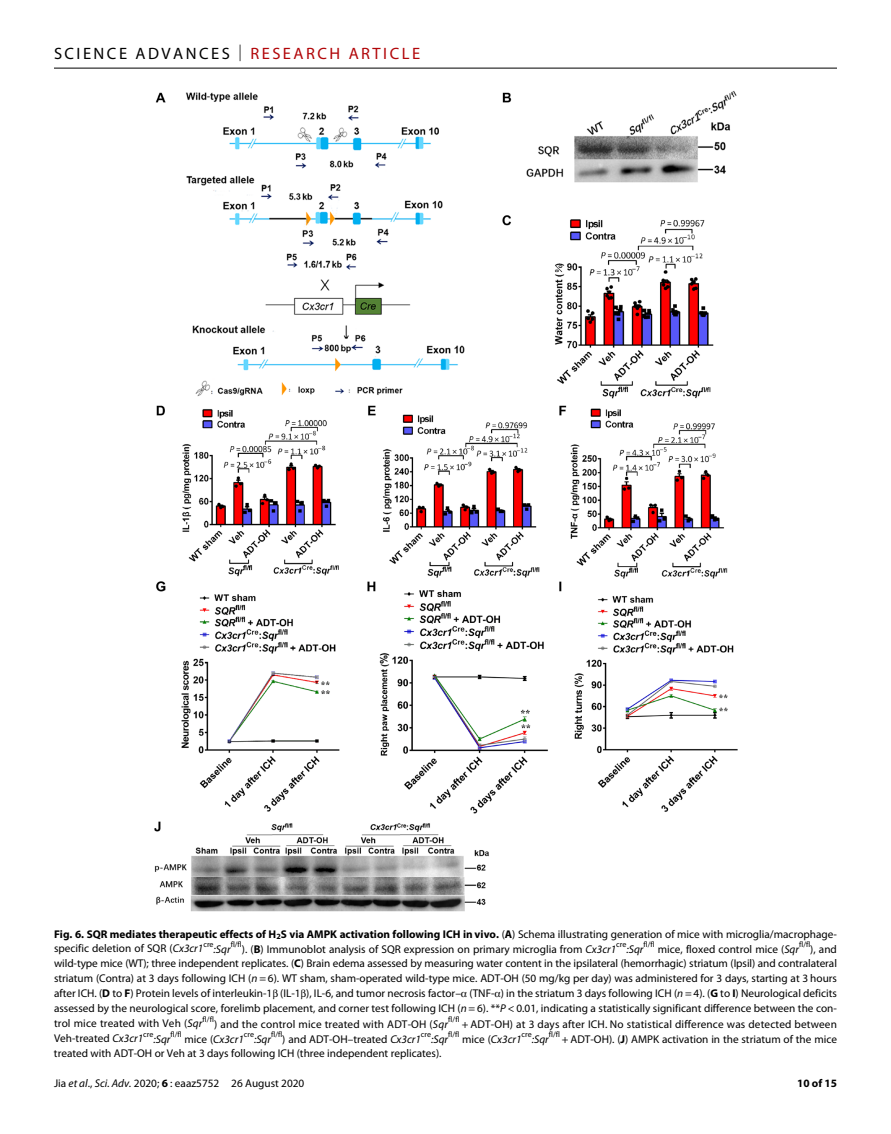
<style>
.page{position:relative;width:891px;height:1134px;background:#fff}
.page>*{position:absolute;margin:0;border:0;box-sizing:border-box;transform-origin:0 0}
.t1{font:16.5px "Myriad Pro";letter-spacing:.15em;color:#000}
.t2{font:11.25px/15px "Myriad Pro";color:#000;text-align:justify}
.t3{font:700 11.25px "Myriad Pro";color:#000}
.s1{font-weight:300}
.s2{color:#b10508}
.s3{font-weight:700}
.s4{font-style:italic}
</style>
<div class="page">
<hr style="left:54px;top:68px;width:783px;height:1px;background:#000">
<img style="left:154px;top:90px;width:583px;height:821px">
<h1 class="t1" style="left:54px;top:40px;width:368px">SCIENCE ADVANCES <span class="s1">|</span> <span class="s2">RESEARCH ARTICLE</span></h1>
<p class="t2" style="left:54px;top:926px;width:785px"><span class="s3">Fig. 6. SQR mediates therapeutic effects of H</span><sub>2</sub><span class="s3">S via AMPK activation following ICH in vivo.</span> (<span class="s3">A</span>) Schema illustrating generation of mice with microglia/macrophage&shy;specific deletion of SQR (<span class="s4">Cx3cr1</span><sup>cre</sup><span class="s4">:Sqr</span><sup>fl/fl</sup>). (<span class="s3">B</span>) Immunoblot analysis of SQR expression on primary microglia from <span class="s4">Cx3cr1</span><sup>cre</sup><span class="s4">:Sqr</span><sup>fl/fl</sup> mice, floxed control mice (<span class="s4">Sqr</span><sup>fl/fl</sup>), and wild-type mice (WT); three independent replicates. (<span class="s3">C</span>) Brain edema assessed by measuring water content in the ipsilateral (hemorrhagic) striatum (Ipsil) and contralateral striatum (Contra) at 3 days following ICH (<span class="s4">n</span> = 6). WT sham, sham-operated wild-type mice. ADT-OH (50 mg/kg per day) was administered for 3 days, starting at 3 hours after ICH. (<span class="s3">D</span> to <span class="s3">F</span>) Protein levels of interleukin-1 (IL-1 ), IL-6, and tumor necrosis factor– (TNF- ) in the striatum 3 days following ICH (<span class="s4">n</span> = 4). (<span class="s3">G</span> to <span class="s3">I</span>) Neurological deficits assessed by the neurological score, forelimb placement, and corner test following ICH (<span class="s4">n</span> = 6). **<span class="s4">P</span> &lt; 0.01, indicating a statistically significant difference between the con&shy;trol mice treated with Veh (<span class="s4">Sqr</span><sup>fl/fl</sup>) and the control mice treated with ADT-OH (<span class="s4">Sqr</span><sup>fl/fl</sup> + ADT-OH) at 3 days after ICH. No statistical difference was detected between Veh-treated <span class="s4">Cx3cr1</span><sup>cre</sup><span class="s4">:Sqr</span><sup>fl/fl</sup> mice (<span class="s4">Cx3cr1</span><sup>cre</sup><span class="s4">:Sqr</span><sup>fl/fl</sup>) and ADT-OH–treated <span class="s4">Cx3cr1</span><sup>cre</sup><span class="s4">:Sqr</span><sup>fl/fl</sup> mice (<span class="s4">Cx3cr1</span><sup>cre</sup><span class="s4">:Sqr</span><sup>fl/fl</sup> + ADT-OH). (<span class="s3">J</span>) AMPK activation in the striatum of the mice treated with ADT-OH or Veh at 3 days following ICH (three independent replicates).</p>
<p class="t2" style="left:54px;top:1076px;width:252px">Jia <span class="s4">et al</span>., <span class="s4">Sci. Adv.</span> 2020; <span class="s3">6</span> : eaaz5752 26 August 2020</p>
<p class="t3" style="left:797px;top:1074px;width:41px">10 of 15</p>
</div>
